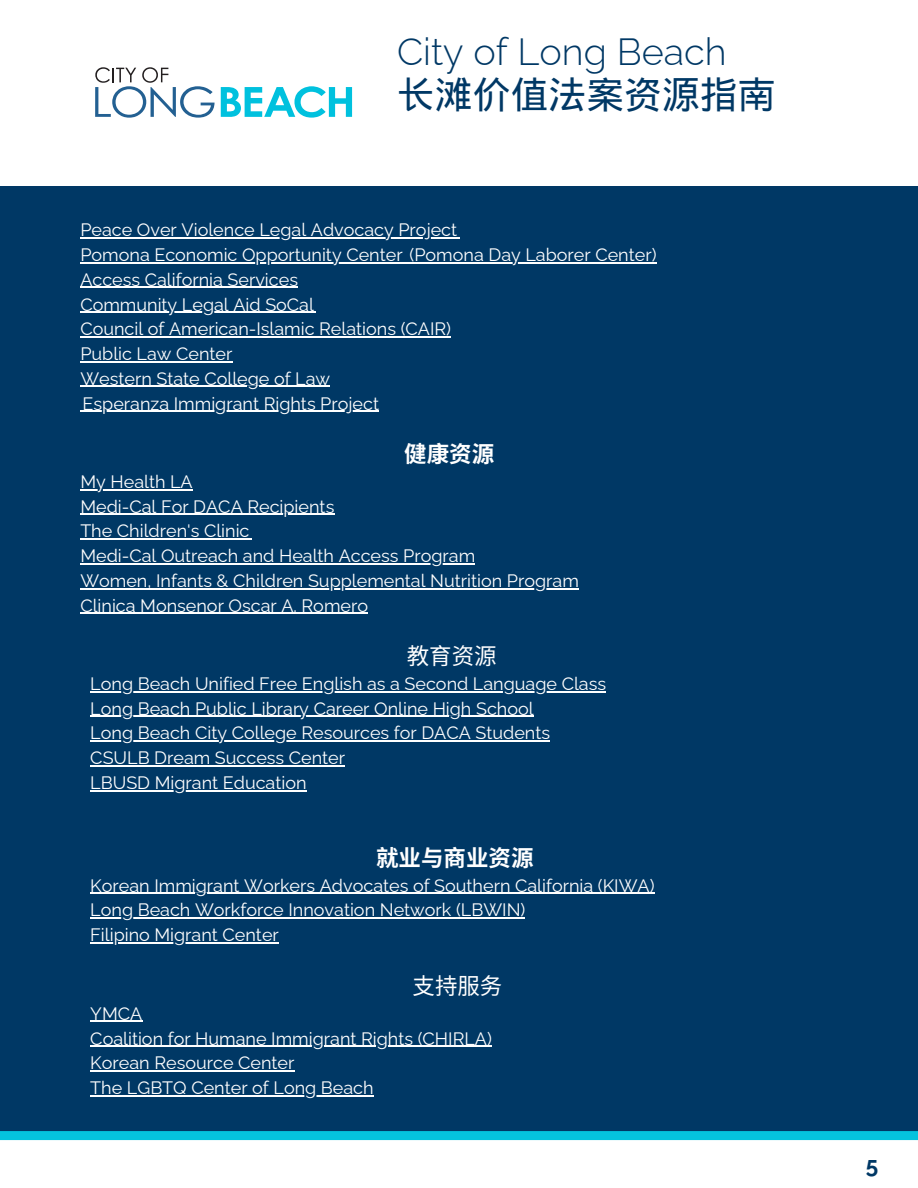
<style>
.page{position:relative;width:918px;height:1188px;background:#003865}
.page>*{position:absolute;margin:0;border:0;box-sizing:border-box;transform-origin:0 0}
.t1{font:300 37.95px/43.8px "Raleway";color:#003865}
.t2{font:700 22.5px "Noto Sans CJ Ksc";color:#fff}
.t3{font:22.5px "Noto Sans CJ Ksc";color:#fff}
.t4{font:700 22.5px "Raleway";color:#003865}
.t5{font:18px "Raleway";color:#fff}
.s1{font-family:"Wen Quan Yi Micro Hei";font-weight:400}
</style>
<div class="page">
<div style="left:0;top:1136px;width:918px;height:52px;background:#fff"></div>
<div style="left:0;top:1131px;width:918px;height:9px;background:#05c3de"></div>
<div style="left:0;top:0;width:918px;height:186px;background:#fff"></div>
<hr style="left:80px;top:237px;width:380px;height:1px;background:#fff">
<hr style="left:80px;top:262px;width:577px;height:1px;background:#fff">
<hr style="left:80px;top:287px;width:218px;height:1px;background:#fff">
<hr style="left:80px;top:312px;width:236px;height:1px;background:#fff">
<hr style="left:80px;top:336px;width:371px;height:2px;background:#fff">
<hr style="left:80px;top:361px;width:152px;height:1px;background:#fff">
<hr style="left:80px;top:386px;width:250px;height:1px;background:#fff">
<hr style="left:80px;top:411px;width:299px;height:1px;background:#fff">
<hr style="left:80px;top:489px;width:113px;height:1px;background:#fff">
<hr style="left:80px;top:514px;width:254px;height:1px;background:#fff">
<hr style="left:80px;top:538px;width:172px;height:2px;background:#fff">
<hr style="left:80px;top:563px;width:395px;height:1px;background:#fff">
<hr style="left:80px;top:588px;width:499px;height:1px;background:#fff">
<hr style="left:80px;top:613px;width:288px;height:1px;background:#fff">
<hr style="left:90px;top:1021px;width:52px;height:1px;background:#fff">
<hr style="left:90px;top:1046px;width:402px;height:1px;background:#fff">
<hr style="left:90px;top:1070px;width:204px;height:2px;background:#fff">
<hr style="left:90px;top:1095px;width:284px;height:1px;background:#fff">
<hr style="left:90px;top:691px;width:516px;height:1px;background:#fff">
<hr style="left:90px;top:716px;width:444px;height:1px;background:#fff">
<hr style="left:90px;top:741px;width:460px;height:1px;background:#fff">
<hr style="left:90px;top:765px;width:255px;height:1px;background:#fff">
<hr style="left:90px;top:790px;width:217px;height:1px;background:#fff">
<hr style="left:90px;top:893px;width:565px;height:1px;background:#fff">
<hr style="left:90px;top:918px;width:361px;height:1px;background:#fff">
<hr style="left:451px;top:918px;width:74px;height:1px;background:#fff">
<hr style="left:90px;top:942px;width:189px;height:1px;background:#fff">
<svg style="left:221px;top:86px;width:131px;height:32px"></svg>
<svg style="left:95px;top:67px;width:120px;height:51px"></svg>
<p class="t1" style="left:397px;top:29px;width:380px">City of Long Beach<br><span class="s1">长滩价值法案资源指南</span></p>
<h1 class="t5" style="left:80px;top:219px;width:378px">Peace Over Violence Legal Advocacy Project</h1>
<p class="t5" style="left:80px;top:244px;width:578px">Pomona Economic Opportunity Center (Pomona Day Laborer Center)</p>
<p class="t5" style="left:80px;top:269px;width:219px">Access California Services</p>
<p class="t5" style="left:80px;top:294px;width:235px">Community Legal Aid SoCal</p>
<p class="t5" style="left:80px;top:318px;width:372px">Council of American-Islamic Relations (CAIR)</p>
<p class="t5" style="left:80px;top:343px;width:154px">Public Law Center</p>
<p class="t5" style="left:80px;top:368px;width:251px">Western State College of Law</p>
<p class="t5" style="left:83px;top:393px;width:298px">Esperanza Immigrant Rights Project</p>
<p class="t2" style="left:404px;top:436px;width:91px">健康资源</p>
<p class="t5" style="left:80px;top:471px;width:114px">My Health LA</p>
<p class="t5" style="left:80px;top:496px;width:256px">Medi-Cal For DACA Recipients</p>
<p class="t5" style="left:80px;top:520px;width:171px">The Children's Clinic</p>
<p class="t5" style="left:80px;top:545px;width:396px">Medi-Cal Outreach and Health Access Program</p>
<p class="t5" style="left:80px;top:570px;width:500px">Women, Infants &amp; Children Supplemental Nutrition Program</p>
<p class="t5" style="left:80px;top:595px;width:289px">Clinica Monsenor Oscar A. Romero</p>
<p class="t3" style="left:407px;top:638px;width:91px">教育资源</p>
<p class="t5" style="left:90px;top:673px;width:517px">Long Beach Unified Free English as a Second Language Class</p>
<p class="t5" style="left:90px;top:698px;width:445px">Long Beach Public Library Career Online High School</p>
<p class="t5" style="left:90px;top:722px;width:461px">Long Beach City College Resources for DACA Students</p>
<p class="t5" style="left:90px;top:747px;width:256px">CSULB Dream Success Center</p>
<p class="t5" style="left:90px;top:772px;width:218px">LBUSD Migrant Education</p>
<p class="t2" style="left:376px;top:840px;width:159px">就业与商业资源</p>
<p class="t5" style="left:90px;top:875px;width:566px">Korean Immigrant Workers Advocates of Southern California (KIWA)</p>
<p class="t5" style="left:90px;top:900px;width:437px">Long Beach Workforce Innovation Network (LBWIN)</p>
<p class="t5" style="left:90px;top:924px;width:190px">Filipino Migrant Center</p>
<p class="t3" style="left:413px;top:968px;width:91px">支持服务</p>
<p class="t5" style="left:90px;top:1003px;width:54px">YMCA</p>
<p class="t5" style="left:90px;top:1028px;width:403px">Coalition for Humane Immigrant Rights (CHIRLA)</p>
<p class="t5" style="left:90px;top:1052px;width:206px">Korean Resource Center</p>
<p class="t5" style="left:90px;top:1077px;width:285px">The LGBTQ Center of Long Beach</p>
<p class="t4" style="left:866px;top:1152px;width:14px">5</p>
</div>
